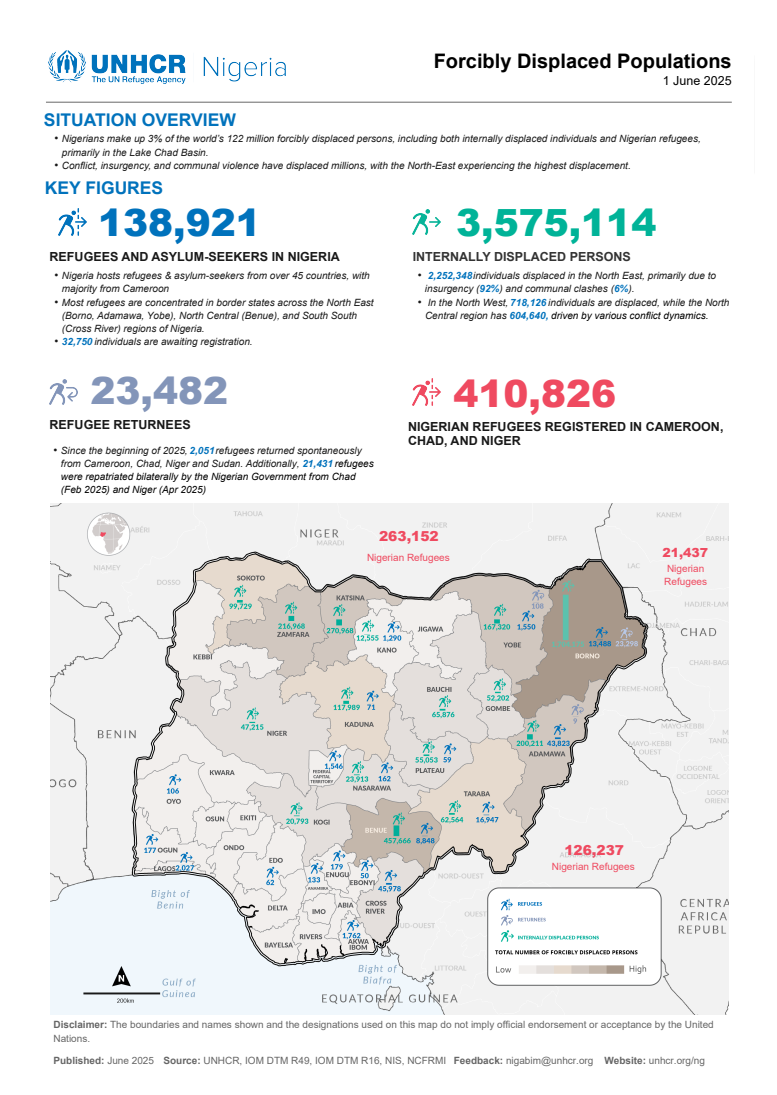
<style>
.page{position:relative;width:777px;height:1095px;background:#fff}
.page>*{position:absolute;margin:0;border:0;box-sizing:border-box;transform-origin:0 0}
.t1{font:900 37.5px "Arial";color:#00b398}
.t2{font:900 37.5px "Arial";color:#ef4a60}
.t3{font:900 37.5px "Arial";color:#0072bc}
.t4{font:900 37.5px "Arial";color:#8395b9}
.t5{font:700 20px "Arial";color:#000}
.t6{font:700 17.5px "Arial";color:#0072bc}
.t7{font:900 13.75px "Arial";color:#ef4a60}
.t8{font:700 12.5px/14px "Arial";color:#191919}
.t9{font:700 12.5px "Arial";color:#333}
.t10{font:12.5px "Arial";color:#000}
.t11{font:900 12.5px "Arial";color:#ef4a60}
.t12{font:italic 10px/13.1px "Arial";color:#191919}
.t13{font:10px/13.1px "Arial";color:#666}
.t14{font:10px/13.1px "Arial";color:#ef4a60}
.s1{font-style:normal;font-size:11.25px}
.s2{font-weight:700;color:#0072bc}
.s3{color:#000}
.s4{font-weight:700}
</style>
<div class="page">
<img style="left:48px;top:50px;width:238px;height:34px">
<hr style="left:46px;top:102px;width:685px;height:1px;background:#666">
<img style="left:51px;top:504px;width:676px;height:511px">
<img style="left:412px;top:379px;width:29px;height:27px">
<img style="left:50px;top:380px;width:28px;height:25px">
<img style="left:58px;top:208px;width:28px;height:27px">
<img style="left:412px;top:209px;width:29px;height:25px">
<h2 class="t5" style="left:433px;top:47px;width:299px">Forcibly Displaced Populations</h2>
<p class="t10" style="left:662px;top:72px;width:70px">1 June 2025</p>
<h3 class="t6" style="left:44px;top:107px;width:193px">SITUATION OVERVIEW</h3>
<p class="t12" style="left:62px;top:132px;width:640px;text-indent:-7px"><span class="s1">•</span> Nigerians make up 3% of the world’s 122 million forcibly displaced persons, including both internally displaced individuals and Nigerian refugees, primarily in the Lake Chad Basin.</p>
<p class="t12" style="left:54px;top:159px;width:577px"><span class="s1">•</span> Conflict, insurgency, and communal violence have displaced millions, with the North-East experiencing the highest displacement.</p>
<h3 class="t6" style="left:45px;top:175px;width:120px">KEY FIGURES</h3>
<h1 class="t3" style="left:98px;top:196px;width:164px">138,921</h1>
<p class="t12" style="left:62px;top:269px;width:309px;text-indent:-7px"><span class="s1">•</span> Nigeria hosts refugees &amp; asylum-seekers from over 45 countries, with majority from Cameroon</p>
<p class="t12" style="left:62px;top:296px;width:313px;text-indent:-7px"><span class="s1">•</span> Most refugees are concentrated in border states across the North East (Borno, Adamawa, Yobe), North Central (Benue), and South South (Cross River) regions of Nigeria.</p>
<p class="t12" style="left:55px;top:335px;width:200px"><span class="s1">•</span> <span class="s2">32,750</span> individuals are awaiting registration.</p>
<p class="t8" style="left:50px;top:249px;width:291px">REFUGEES AND ASYLUM-SEEKERS IN NIGERIA</p>
<h1 class="t4" style="left:91px;top:364px;width:139px">23,482</h1>
<p class="t8" style="left:50px;top:418px;width:142px">REFUGEE RETURNEES</p>
<p class="t12" style="left:61px;top:444px;width:314px;text-indent:-7px"><span class="s1">•</span> Since the beginning of 2025, <span class="s2">2,051</span>refugees returned spontaneously from Cameroon, Chad, Niger and Sudan. Additionally, <span class="s2">21,431</span> <span class="s3">refugees were repatriated bilaterally by the Nigerian Government from Chad (Feb 2025) and Niger (Apr 2025)</span></p>
<h1 class="t1" style="left:456px;top:196px;width:202px">3,575,114</h1>
<p class="t9" style="left:412px;top:247px;width:220px">INTERNALLY DISPLACED PERSONS</p>
<p class="t12" style="left:425px;top:269px;width:292px;text-indent:-7px"><span class="s1">•</span> <span class="s2">2,252,348</span>individuals displaced in the North East, primarily due to insurgency (<span class="s2">92%</span>) and communal clashes (<span class="s2">6%</span>).</p>
<p class="t12" style="left:425px;top:296px;width:306px;text-indent:-7px"><span class="s1">•</span> In the North West, <span class="s2">718,126</span> individuals are displaced, while the North<br>Central region has <span class="s2">604,640,</span> <span class="s3">driven by various conflict dynamics.</span></p>
<h1 class="t2" style="left:453px;top:366px;width:164px">410,826</h1>
<p class="t8" style="left:408px;top:420px;width:317px">NIGERIAN REFUGEES REGISTERED IN CAMEROON,<br>CHAD, AND NIGER</p>
<h3 class="t7" style="left:379px;top:526px;width:61px">263,152</h3>
<p class="t14" style="left:367px;top:551px;width:84px">Nigerian Refugees</p>
<p class="t11" style="left:662px;top:543px;width:47px">21,437</p>
<p class="t14" style="left:664px;top:562px;width:44px">Nigerian<br>Refugees</p>
<h3 class="t7" style="left:564px;top:840px;width:61px">126,237</h3>
<p class="t14" style="left:551px;top:860px;width:84px">Nigerian Refugees</p>
<p class="t13" style="left:53px;top:1018px;width:661px"><span class="s4">Disclaimer:</span> The boundaries and names shown and the designations used on this map do not imply official endorsement or acceptance by the United<br>Nations.</p>
<p class="t13" style="left:53px;top:1054px;width:653px"><span class="s4">Published:</span> June 2025 <span class="s4">Source:</span> UNHCR, IOM DTM R49, IOM DTM R16, NIS, NCFRMI <span class="s4">Feedback:</span> nigabim@unhcr.org <span class="s4">Website:</span> unhcr.org/ng</p>
</div>
